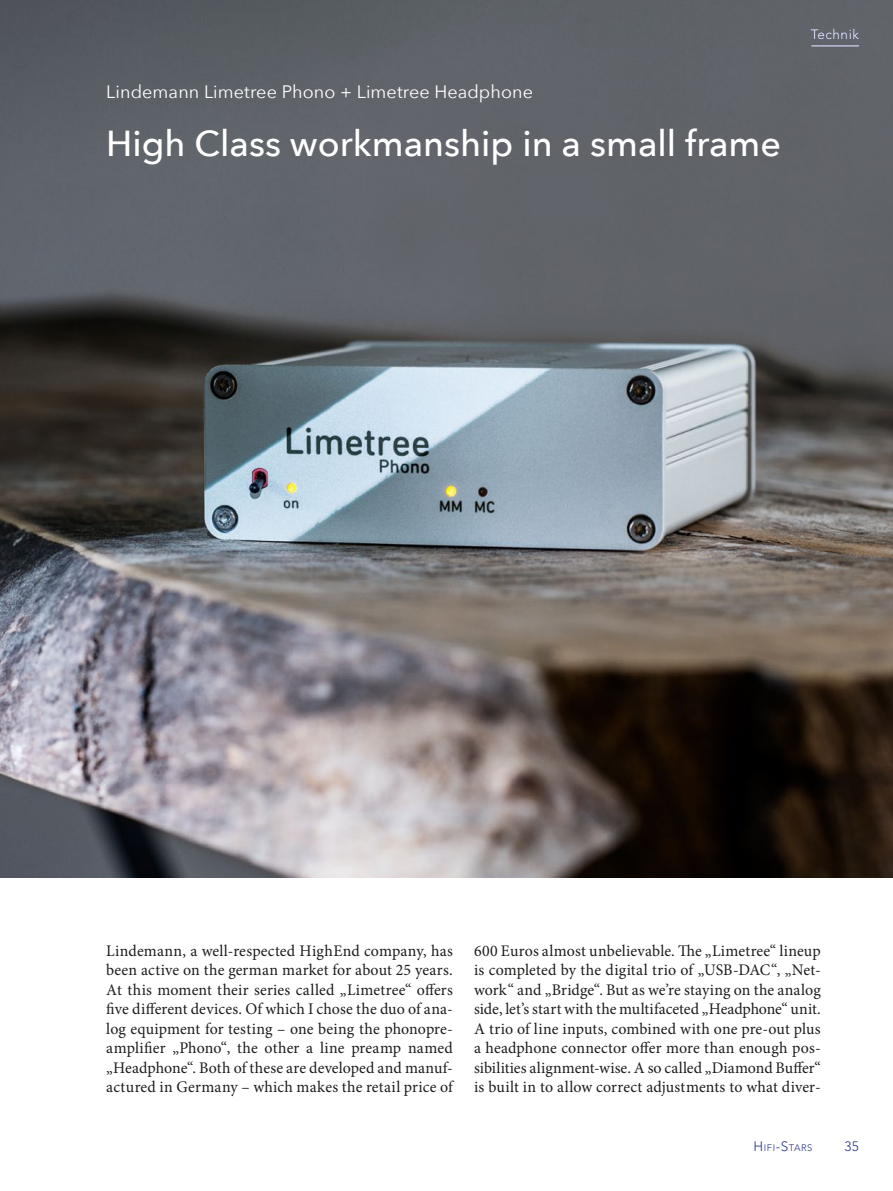
<style>
.page{position:relative;width:893px;height:1191px;background:#fff}
.page>*{position:absolute;margin:0;border:0;box-sizing:border-box;transform-origin:0 0}
.t1{font:500 36px "Avenir Next";color:#fff}
.t2{font:18px "Avenir Next";letter-spacing:.005em;color:#fff}
.t3{font:16.2px/19.5px "Minion Pro";letter-spacing:.01em;color:#1d1d1b;text-align:justify}
.t4{font:300 13.5px "Avenir LT Std";letter-spacing:.04em;color:#fff}
.t5{font:300 13.5px "Avenir LT Std";color:#263685}
.t6{font:300 9.45px "Avenir LT Std";letter-spacing:.055em;color:#263685}
.s1{font-size:13.5px}
</style>
<div class="page">
<img style="left:0;top:0;width:893px;height:877px">
<hr style="left:811px;top:45px;width:48px;height:1px;background:#fff">
<p class="t2" style="left:106px;top:76px;width:428px">Lindemann Limetree Phono + Limetree Headphone</p>
<h1 class="t1" style="left:106px;top:113px;width:676px">High Class workmanship in a small frame</h1>
<p class="t4" style="left:811px;top:26px;width:50px">Technik</p>
<p class="t3" style="left:106px;top:941px;width:348px">Lindemann, a well-respected HighEnd company, has been active on the german market for about 25 years.<br>At this moment their series called „Limetree“ offers five different devices. Of which I chose the duo of ana&shy;log equipment for testing – one being the phonopre&shy;amplifier „Phono“, the other a line preamp named „Headphone“. Both of these are developed and manuf&shy;actured in Germany – which makes the retail price of</p>
<p class="t3" style="left:474px;top:941px;width:348px">600 Euros almost unbelievable. The „Limetree“ lineup is completed by the digital trio of „USB-DAC“, „Net&shy;work“ and „Bridge“. But as we’re staying on the analog side, let’s start with the multifaceted „Headphone“ unit.<br>A trio of line inputs, combined with one pre-out plus a headphone connector offer more than enough pos&shy;sibilities alignment-wise. A so called „Diamond Buffer“ is built in to allow correct adjustments to what diver-</p>
<p class="t6" style="left:754px;top:1142px;width:59px"><span class="s1">H</span>IFI<span class="s1">-S</span>TARS</p>
<p class="t5" style="left:844px;top:1138px;width:16px">35</p>
</div>
